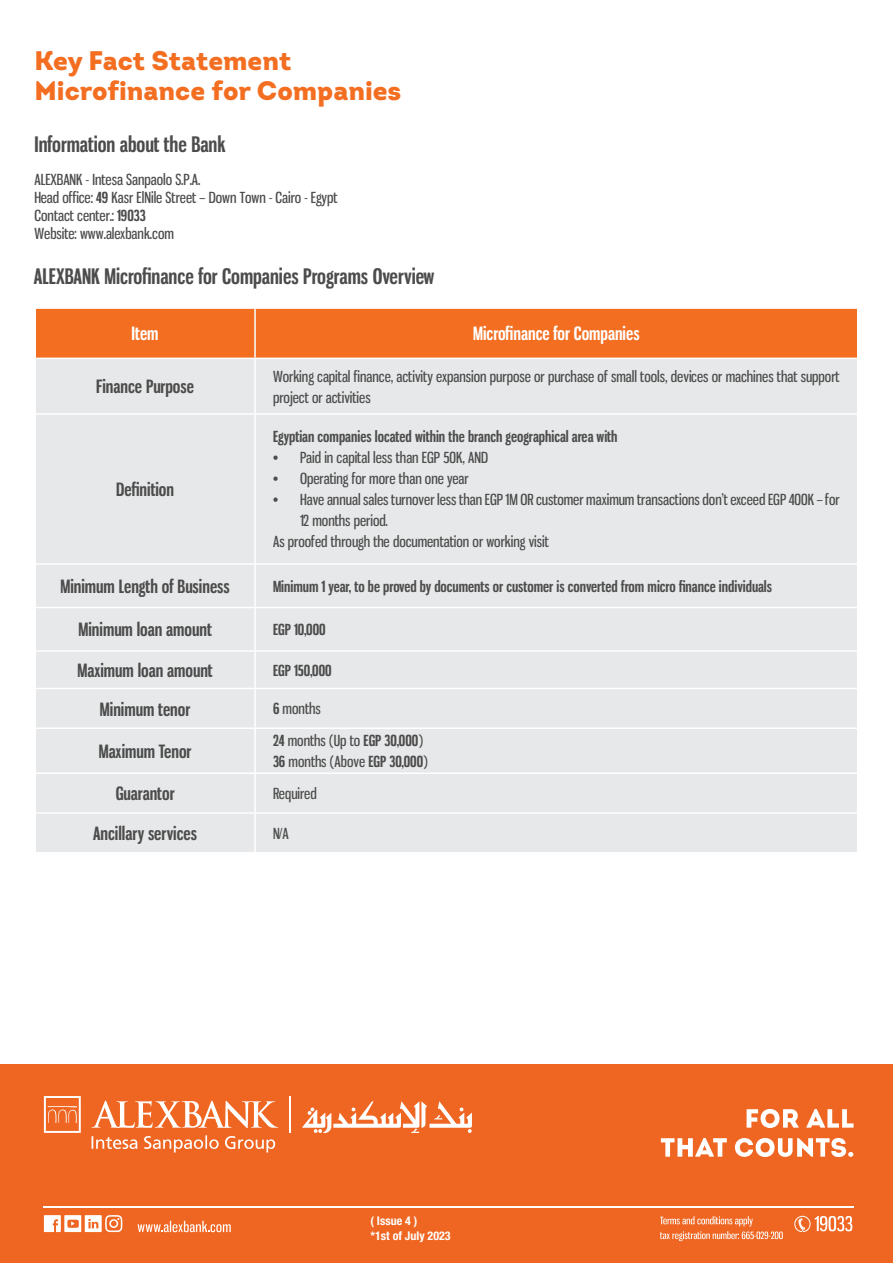
<style>
.page{position:relative;width:893px;height:1263px;background:#fff}
.page>*{position:absolute;margin:0;border:0;box-sizing:border-box;transform-origin:0 0}
.t1{font:900 26.85px "Intro";color:#f36e21}
.t2{font:700 21px "Gnuolane Rg";color:#4c4c4c}
.t3{font:700 18px "Gnuolane Rg";color:#4c4c4c}
.t4{font:700 18px "Gnuolane Rg";color:#fff}
.t5{font:15px/21px "Gnuolane";color:#4c4c4c}
.t6{font:700 15px "Gnuolane Rg";color:#4c4c4c}
.t7{font:700 condensed 12px/14.4px "Helvetica Neue LT Pro";color:#fff}
.s1{font-family:"Gnuolane Rg";font-weight:700}
</style>
<div class="page">
<div style="left:0;top:1064px;width:893px;height:199px;background:#ef6622"></div>
<hr style="left:43px;top:1206px;width:811px;height:1px;background:#fff">
<svg style="left:44px;top:1215px;width:78px;height:17px"></svg>
<hr style="left:289px;top:1096px;width:2px;height:37px;background:#fff">
<svg style="left:302px;top:1101px;width:170px;height:32px"></svg>
<svg style="left:92px;top:1100px;width:186px;height:28px"></svg>
<svg style="left:44px;top:1096px;width:37px;height:37px"></svg>
<svg style="left:92px;top:1135px;width:183px;height:17px"></svg>
<svg style="left:138px;top:1221px;width:93px;height:11px"></svg>
<svg style="left:794px;top:1216px;width:58px;height:16px"></svg>
<svg style="left:661px;top:1138px;width:66px;height:19px"></svg>
<svg style="left:735px;top:1109px;width:118px;height:48px"></svg>
<svg style="left:660px;top:1216px;width:123px;height:25px"></svg>
<div style="left:36px;top:309px;width:821px;height:49px;background:#f36e21"></div>
<div style="left:36px;top:359px;width:821px;height:493px;background:#e7e8e9"></div>
<hr style="left:254px;top:359px;width:2px;height:54px;background:#fff">
<hr style="left:34px;top:413px;width:221px;height:2px;background:#fff">
<hr style="left:255px;top:413px;width:603px;height:2px;background:#fff">
<hr style="left:254px;top:415px;width:2px;height:148px;background:#fff">
<hr style="left:34px;top:563px;width:221px;height:2px;background:#fff">
<hr style="left:255px;top:563px;width:603px;height:2px;background:#fff">
<hr style="left:254px;top:565px;width:2px;height:42px;background:#fff">
<hr style="left:34px;top:607px;width:221px;height:1px;background:#fff">
<hr style="left:255px;top:607px;width:603px;height:1px;background:#fff">
<hr style="left:254px;top:608px;width:2px;height:42px;background:#fff">
<hr style="left:34px;top:650px;width:221px;height:2px;background:#fff">
<hr style="left:255px;top:650px;width:603px;height:2px;background:#fff">
<hr style="left:254px;top:652px;width:2px;height:36px;background:#fff">
<hr style="left:34px;top:688px;width:221px;height:1px;background:#fff">
<hr style="left:255px;top:688px;width:603px;height:1px;background:#fff">
<hr style="left:254px;top:689px;width:2px;height:38px;background:#fff">
<hr style="left:34px;top:727px;width:221px;height:2px;background:#fff">
<hr style="left:255px;top:727px;width:603px;height:2px;background:#fff">
<hr style="left:254px;top:729px;width:2px;height:43px;background:#fff">
<hr style="left:34px;top:772px;width:221px;height:2px;background:#fff">
<hr style="left:255px;top:772px;width:603px;height:2px;background:#fff">
<hr style="left:254px;top:774px;width:2px;height:38px;background:#fff">
<hr style="left:34px;top:812px;width:221px;height:2px;background:#fff">
<hr style="left:255px;top:812px;width:603px;height:2px;background:#fff">
<hr style="left:254px;top:814px;width:2px;height:38px;background:#fff">
<hr style="left:254px;top:309px;width:2px;height:49px;background:#fff">
<p class="t1" style="left:34px;top:43px;width:258px">Key Fact Statement</p>
<p class="t1" style="left:34px;top:73px;width:368px">Microfinance for Companies</p>
<p class="t2" style="left:34px;top:131px;width:192px">Information about the Bank</p>
<p class="t5" style="left:34px;top:168px;width:168px">ALEXBANK - Intesa Sanpaolo S.P.A.</p>
<p class="t5" style="left:34px;top:186px;width:304px">Head office: <span class="s1">49</span> Kasr ElNile Street – Down Town - Cairo - Egypt</p>
<p class="t5" style="left:34px;top:204px;width:113px">Contact center.: <span class="s1">19033</span></p>
<p class="t5" style="left:34px;top:222px;width:141px">Website: www.alexbank.com</p>
<p class="t2" style="left:34px;top:263px;width:402px">ALEXBANK Microfinance for Companies Programs Overview</p>
<p class="t4" style="left:132px;top:323px;width:28px">Item</p>
<p class="t4" style="left:473px;top:323px;width:168px">Microfinance for Companies</p>
<p class="t3" style="left:96px;top:376px;width:99px">Finance Purpose</p>
<p class="t5" style="left:273px;top:365px;width:568px">Working capital finance, activity expansion purpose or purchase of small tools, devices or machines that support project or activities</p>
<p class="t3" style="left:116px;top:479px;width:60px">Definition</p>
<p class="t6" style="left:273px;top:428px;width:346px">Egyptian companies located within the branch geographical area with</p>
<p class="t5" style="left:273px;top:446px;width:217px">• Paid in capital less than EGP 50K, AND</p>
<p class="t5" style="left:273px;top:467px;width:197px">• Operating for more than one year</p>
<p class="t5" style="left:300px;top:488px;width:541px;text-indent:-27px">• Have annual sales turnover less than EGP 1M OR customer maximum transactions don’t exceed EGP 400K – for<br>12 months period.</p>
<p class="t5" style="left:273px;top:530px;width:277px">As proofed through the documentation or working visit</p>
<p class="t3" style="left:60px;top:575px;width:171px">Minimum Length of Business</p>
<p class="t6" style="left:273px;top:577px;width:501px">Minimum 1 year, to be proved by documents or customer is converted from micro finance individuals</p>
<p class="t3" style="left:78px;top:619px;width:135px">Minimum loan amount</p>
<p class="t6" style="left:273px;top:621px;width:54px">EGP 10,000</p>
<p class="t3" style="left:78px;top:659px;width:137px">Maximum loan amount</p>
<p class="t6" style="left:273px;top:661px;width:60px">EGP 150,000</p>
<p class="t3" style="left:100px;top:698px;width:92px">Minimum tenor</p>
<p class="t5" style="left:273px;top:697px;width:49px"><span class="s1">6</span> months</p>
<p class="t3" style="left:99px;top:740px;width:94px">Maximum Tenor</p>
<p class="t5" style="left:273px;top:729px;width:152px"><span class="s1">24</span> months (Up to <span class="s1">EGP 30,000</span>)</p>
<p class="t5" style="left:273px;top:750px;width:156px"><span class="s1">36</span> months (Above <span class="s1">EGP 30,000</span>)</p>
<p class="t3" style="left:116px;top:783px;width:60px">Guarantor</p>
<p class="t5" style="left:273px;top:782px;width:45px">Required</p>
<p class="t3" style="left:93px;top:822px;width:106px">Ancillary services</p>
<p class="t5" style="left:273px;top:822px;width:17px">N/A</p>
<p class="t7" style="left:370px;top:1213px;width:82px">( Issue 4 )<br>*1st of July 2023</p>
</div>
